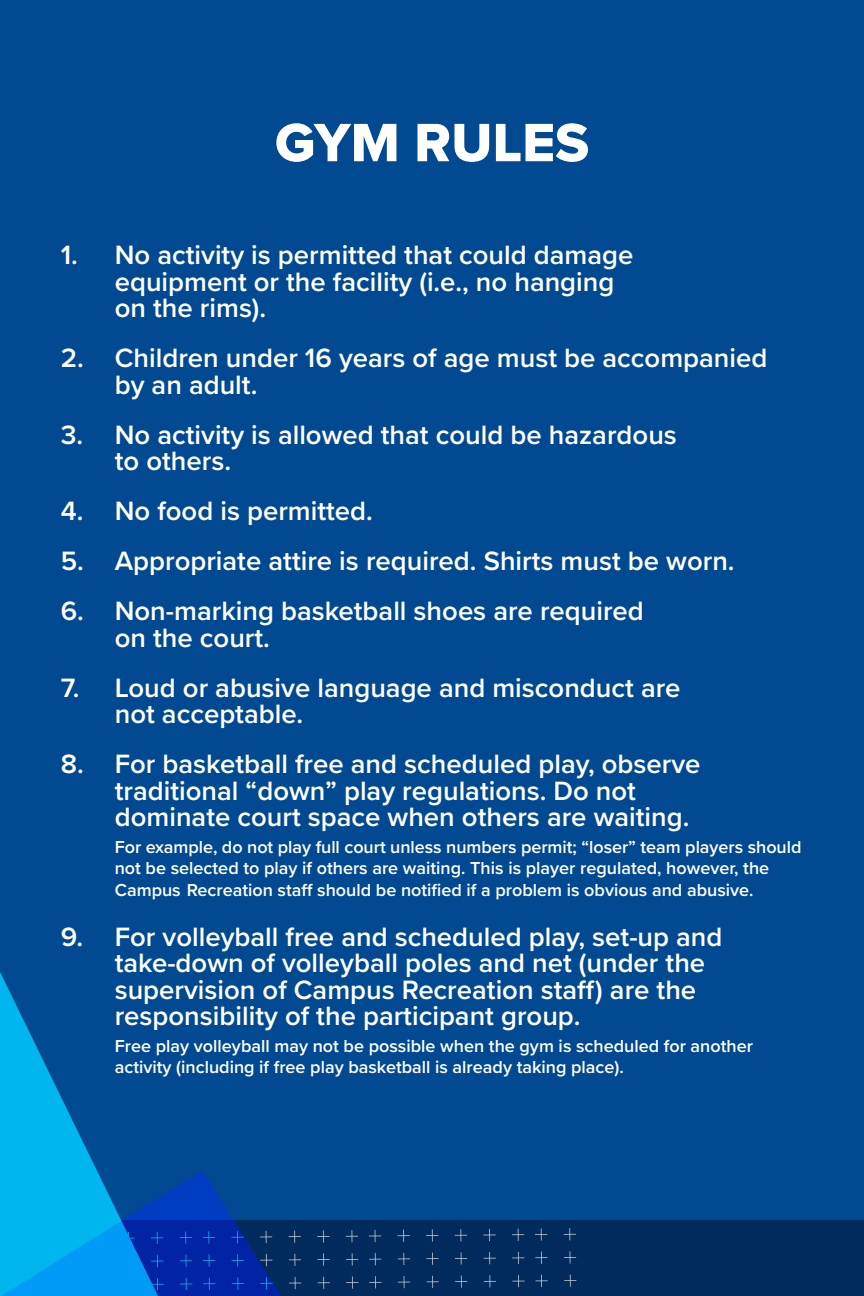
<style>
.page{position:relative;width:864px;height:1296px;background:#014990}
.page>*{position:absolute;margin:0;border:0;box-sizing:border-box;transform-origin:0 0}
.t1{font:56px "Proxima Nova Extrabld";color:#fff}
.t2{font:600 27.5px/26.5px "Proxima Nova";color:#fff}
.t3{font:600 18px/21.5px "Proxima Nova";color:#fff}
</style>
<div class="page">
<div style="left:0;top:1220px;width:864px;height:76px;background:#002b5c"></div>
<svg style="left:0;top:972px;width:97px;height:198px"></svg>
<svg style="left:0;top:1170px;width:577px;height:126px"></svg>
<p class="t1" style="left:275px;top:101px;width:316px">GYM RULES</p>
<p class="t2" style="left:115px;top:241px;width:520px;text-indent:-54px">1. No activity is permitted that could damage equipment or the facility (i.e., no hanging on the rims).</p>
<p class="t2" style="left:115px;top:344px;width:654px;text-indent:-54px">2. Children under 16 years of age must be accompanied by an adult.</p>
<p class="t2" style="left:115px;top:421px;width:564px;text-indent:-54px">3. No activity is allowed that could be hazardous to others.</p>
<p class="t2" style="left:61px;top:497px;width:314px">4. No food is permitted.</p>
<p class="t2" style="left:61px;top:547px;width:675px">5. Appropriate attire is required. Shirts must be worn.</p>
<p class="t2" style="left:115px;top:597px;width:531px;text-indent:-54px">6. Non-marking basketball shoes are required on the court.</p>
<p class="t2" style="left:115px;top:674px;width:567px;text-indent:-54px">7. Loud or abusive language and misconduct are not acceptable.</p>
<p class="t2" style="left:115px;top:750px;width:587px;text-indent:-54px">8. For basketball free and scheduled play, observe traditional “down” play regulations. Do not dominate court space when others are waiting.</p>
<p class="t3" style="left:115px;top:836px;width:688px">For example, do not play full court unless numbers permit; “loser” team players should not be selected to play if others are waiting. This is player regulated, however, the<br>Campus Recreation staff should be notified if a problem is obvious and abusive.</p>
<p class="t2" style="left:115px;top:923px;width:609px;text-indent:-54px">9. For volleyball free and scheduled play, set-up and take-down of volleyball poles and net (under the supervision of Campus Recreation staff) are the responsibility of the participant group.</p>
<p class="t3" style="left:115px;top:1035px;width:640px">Free play volleyball may not be possible when the gym is scheduled for another activity (including if free play basketball is already taking place).</p>
</div>
